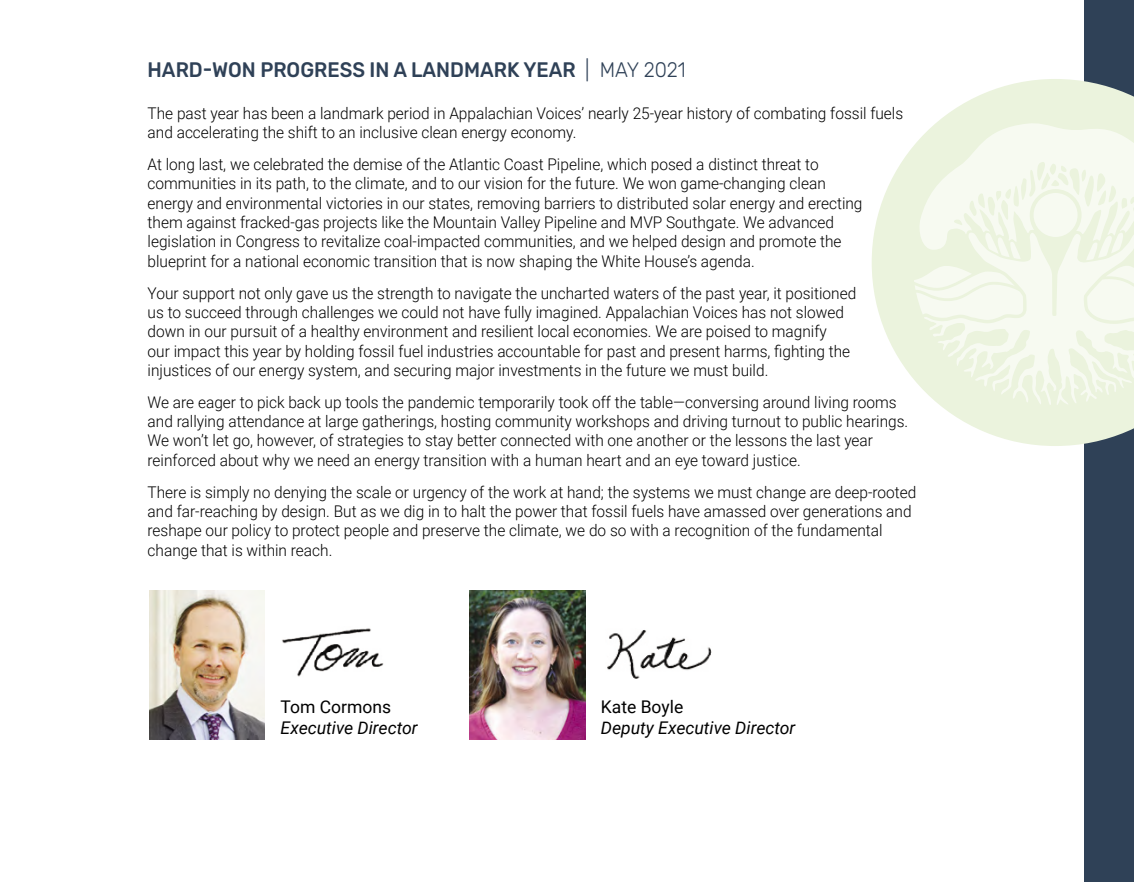
<style>
.page{position:relative;width:1134px;height:882px;background:#fff}
.page>*{position:absolute;margin:0;border:0;box-sizing:border-box;transform-origin:0 0}
.t1{font:300 21px "Rubik";color:#2f4157;scale:.94 1}
.t2{font:italic 17.5px "Roboto";color:#000}
.t3{font:17.5px "Roboto";color:#000}
.t4{font:300 16.1px/19.2px "Roboto";color:#000;scale:.96 1}
</style>
<div class="page">
<div style="left:1085px;top:0;width:49px;height:882px;background:#2f4157"></div>
<svg style="left:872px;top:79px;width:262px;height:367px;fill:#ebf3dd"></svg>
<img style="left:470px;top:590px;width:115px;height:149px">
<img style="left:149px;top:590px;width:116px;height:149px">
<img style="left:282px;top:628px;width:102px;height:49px">
<img style="left:607px;top:630px;width:105px;height:49px">
<svg style="left:914px;top:123px;width:220px;height:282px"></svg>
<h1 class="t1" style="left:148px;top:58px;width:574px">HARD-WON PROGRESS IN A LANDMARK YEAR | MAY 2021</h1>
<p class="t4" style="left:148px;top:103px;width:789px">The past year has been a landmark period in Appalachian Voices’ nearly 25-year history of combating fossil fuels and accelerating the shift to an inclusive clean energy economy.</p>
<p class="t4" style="left:148px;top:154px;width:746px">At long last, we celebrated the demise of the Atlantic Coast Pipeline, which posed a distinct threat to communities in its path, to the climate, and to our vision for the future. We won game-changing clean energy and environmental victories in our states, removing barriers to distributed solar energy and erecting them against fracked-gas projects like the Mountain Valley Pipeline and MVP Southgate. We advanced legislation in Congress to revitalize coal-impacted communities, and we helped design and promote the blueprint for a national economic transition that is now shaping the White House’s agenda.</p>
<p class="t4" style="left:148px;top:283px;width:740px">Your support not only gave us the strength to navigate the uncharted waters of the past year, it positioned us to succeed through challenges we could not have fully imagined. Appalachian Voices has not slowed down in our pursuit of a healthy environment and resilient local economies. We are poised to magnify<br>our impact this year by holding fossil fuel industries accountable for past and present harms, fighting the injustices of our energy system, and securing major investments in the future we must build.</p>
<p class="t4" style="left:148px;top:392px;width:794px">We are eager to pick back up tools the pandemic temporarily took off the table—conversing around living rooms and rallying attendance at large gatherings, hosting community workshops and driving turnout to public hearings.<br>We won’t let go, however, of strategies to stay better connected with one another or the lessons the last year reinforced about why we need an energy transition with a human heart and an eye toward justice.</p>
<p class="t4" style="left:148px;top:482px;width:802px">There is simply no denying the scale or urgency of the work at hand; the systems we must change are deep-rooted and far-reaching by design. But as we dig in to halt the power that fossil fuels have amassed over generations and reshape our policy to protect people and preserve the climate, we do so with a recognition of the fundamental change that is within reach.</p>
<p class="t3" style="left:281px;top:694px;width:112px">Tom Cormons</p>
<p class="t2" style="left:281px;top:715px;width:139px">Executive Director</p>
<p class="t3" style="left:601px;top:694px;width:84px">Kate Boyle</p>
<p class="t2" style="left:601px;top:715px;width:196px">Deputy Executive Director</p>
</div>
